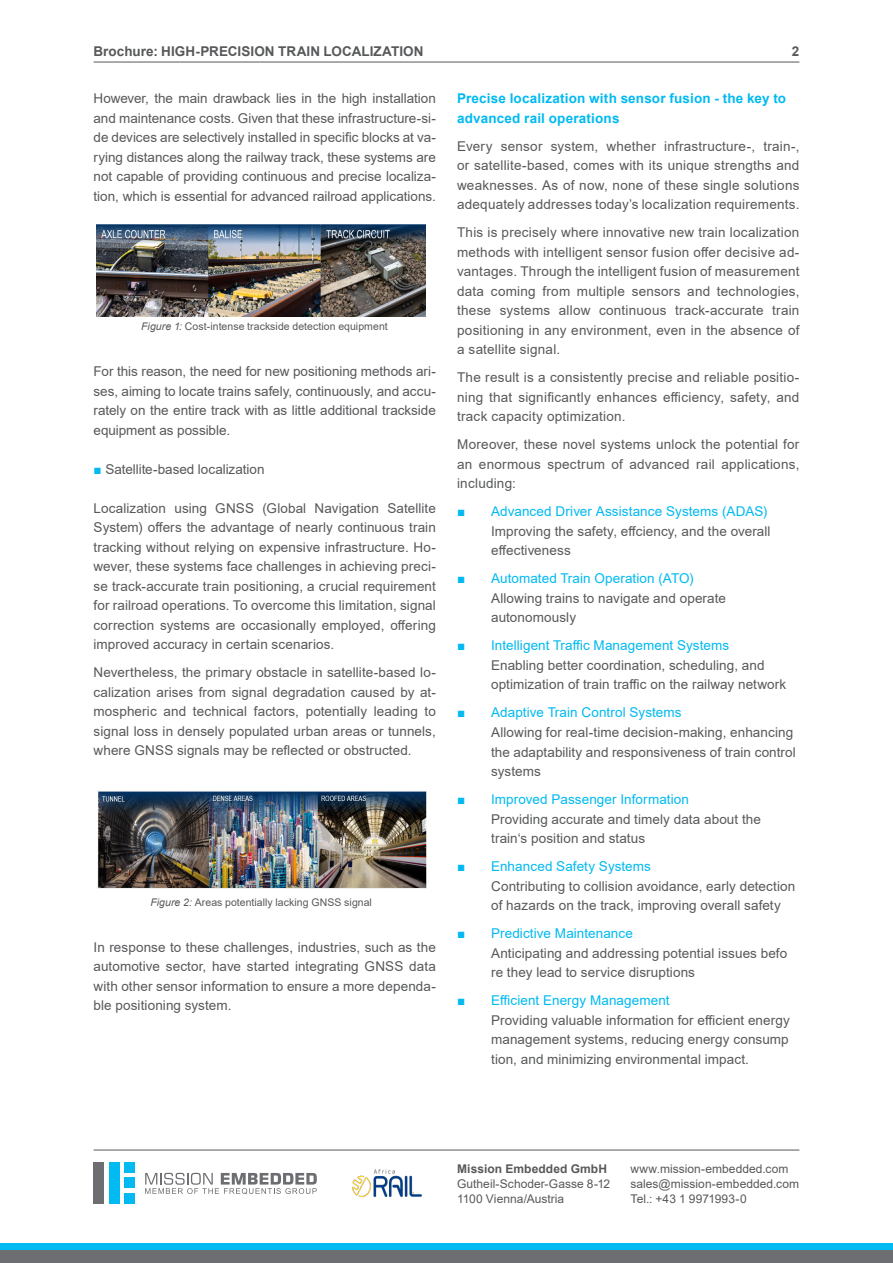
<style>
.page{position:relative;width:893px;height:1263px;background:#fff}
.page>*{position:absolute;margin:0;border:0;box-sizing:border-box;transform-origin:0 0}
.t1{font:13.5px/19.5px "Arial";letter-spacing:.005em;color:#57585a;text-align:justify}
.t2{font:13.5px "Arial";letter-spacing:.005em;color:#00baf1}
.t3{font:700 13.5px/19.5px "Arial";letter-spacing:.015em;color:#00baf1}
.t4{font:700 13.5px "Arial";letter-spacing:.005em;color:#57585a}
.t5{font:12px/15px "Arial";letter-spacing:.005em;color:#57585a}
.t6{font:700 12px "Arial";letter-spacing:.01em;color:#57585a}
.t7{font:10.5px "Arial";letter-spacing:.005em;color:#57585a}
.s1{font-style:italic}
.s2{color:#00baf1}
</style>
<div class="page">
<svg style="left:145px;top:1173px;width:172px;height:21px"></svg>
<div style="left:94px;top:1162px;width:10px;height:41px;background:#6d6e71"></div>
<div style="left:109px;top:1162px;width:10px;height:41px;background:#00baf1"></div>
<div style="left:124px;top:1162px;width:11px;height:10px;background:#00baf1"></div>
<div style="left:124px;top:1177px;width:11px;height:11px;background:#00baf1"></div>
<div style="left:124px;top:1193px;width:11px;height:10px;background:#00baf1"></div>
<hr style="left:94px;top:1150px;width:705px;height:1px;background:#57585a">
<img style="left:97px;top:225px;width:329px;height:92px">
<hr style="left:94px;top:62px;width:705px;height:1px;background:#57585a">
<div style="left:0;top:1250px;width:893px;height:13px;background:#6d6e71"></div>
<div style="left:0;top:1244px;width:893px;height:6px;background:#00baf1"></div>
<img style="left:97px;top:790px;width:329px;height:98px">
<img style="left:346px;top:1149px;width:82px;height:49px">
<p class="t4" style="left:94px;top:46px;width:331px">Brochure: HIGH-PRECISION TRAIN LOCALIZATION</p>
<p class="t4" style="left:792px;top:46px;width:9px">2</p>
<p class="t1" style="left:94px;top:89px;width:344px">However, the main drawback lies in the high installation and maintenance costs. Given that these infrastructure-si&shy;de devices are selectively installed in specific blocks at va&shy;rying distances along the railway track, these systems are not capable of providing continuous and precise localiza&shy;tion, which is essential for advanced railroad applications.</p>
<p class="t7" style="left:141px;top:323px;width:248px"><span class="s1">Figure 1:</span> Cost-intense trackside detection equipment</p>
<p class="t1" style="left:94px;top:363px;width:344px">For this reason, the need for new positioning methods ari&shy;ses, aiming to locate trains safely, continuously, and accu&shy;rately on the entire track with as little additional trackside equipment as possible.</p>
<p class="t1" style="left:94px;top:461px;width:173px"><span class="s2">■</span> Satellite-based localization</p>
<p class="t1" style="left:94px;top:498px;width:344px">Localization using GNSS (Global Navigation Satellite System) offers the advantage of nearly continuous train tracking without relying on expensive infrastructure. Ho&shy;wever, these systems face challenges in achieving preci&shy;se track-accurate train positioning, a crucial requirement for railroad operations. To overcome this limitation, signal correction systems are occasionally employed, offering improved accuracy in certain scenarios.</p>
<p class="t1" style="left:94px;top:663px;width:344px">Nevertheless, the primary obstacle in satellite-based lo&shy;calization arises from signal degradation caused by at&shy;mospheric and technical factors, potentially leading to signal loss in densely populated urban areas or tunnels, where GNSS signals may be reflected or obstructed.</p>
<p class="t7" style="left:150px;top:898px;width:223px"><span class="s1">Figure 2:</span> Areas potentially lacking GNSS signal</p>
<p class="t1" style="left:94px;top:938px;width:344px">In response to these challenges, industries, such as the automotive sector, have started integrating GNSS data with other sensor information to ensure a more dependa&shy;ble positioning system.</p>
<p class="t3" style="left:457px;top:90px;width:331px">Precise localization with sensor fusion - the key to advanced rail operations</p>
<p class="t1" style="left:457px;top:136px;width:344px">Every sensor system, whether infrastructure-, train-, or satellite-based, comes with its unique strengths and weaknesses. As of now, none of these single solutions adequately addresses today’s localization requirements.</p>
<p class="t1" style="left:457px;top:223px;width:344px">This is precisely where innovative new train localization methods with intelligent sensor fusion offer decisive ad&shy;vantages. Through the intelligent fusion of measurement data coming from multiple sensors and technologies, these systems allow continuous track-accurate train positioning in any environment, even in the absence of a satellite signal.</p>
<p class="t1" style="left:457px;top:369px;width:344px">The result is a consistently precise and reliable positio&shy;ning that significantly enhances efficiency, safety, and track capacity optimization.</p>
<p class="t1" style="left:457px;top:435px;width:344px">Moreover, these novel systems unlock the potential for an enormous spectrum of advanced rail applications, including:</p>
<p class="t2" style="left:457px;top:502px;width:312px">■ Advanced Driver Assistance Systems (ADAS)</p>
<p class="t1" style="left:491px;top:521px;width:281px">Improving the safety, effciency, and the overall effectiveness</p>
<p class="t2" style="left:457px;top:569px;width:238px">■ Automated Train Operation (ATO)</p>
<p class="t1" style="left:491px;top:588px;width:236px">Allowing trains to navigate and operate autonomously</p>
<p class="t2" style="left:457px;top:636px;width:273px">■ Intelligent Traffic Management Systems</p>
<p class="t1" style="left:491px;top:657px;width:297px">Enabling better coordination, scheduling, and optimization of train traffic on the railway network</p>
<p class="t2" style="left:457px;top:703px;width:226px">■ Adaptive Train Control Systems</p>
<p class="t1" style="left:491px;top:724px;width:306px;text-align:left">Allowing for real-time decision-making, enhancing the adaptability and responsiveness of train control systems</p>
<p class="t2" style="left:457px;top:790px;width:233px">■ Improved Passenger Information</p>
<p class="t1" style="left:491px;top:809px;width:271px">Providing accurate and timely data about the train‘s position and status</p>
<p class="t2" style="left:457px;top:857px;width:195px">■ Enhanced Safety Systems</p>
<p class="t1" style="left:491px;top:876px;width:306px">Contributing to collision avoidance, early detection of hazards on the track, improving overall safety</p>
<p class="t2" style="left:457px;top:924px;width:177px">■ Predictive Maintenance</p>
<p class="t1" style="left:491px;top:944px;width:298px">Anticipating and addressing potential issues befo re they lead to service disruptions</p>
<p class="t2" style="left:457px;top:991px;width:214px">■ Efficient Energy Management</p>
<p class="t1" style="left:491px;top:1010px;width:300px">Providing valuable information for efficient energy management systems, reducing energy consump tion, and minimizing environmental impact.</p>
<p class="t6" style="left:457px;top:1164px;width:151px">Mission Embedded GmbH</p>
<p class="t5" style="left:457px;top:1178px;width:155px">Gutheil-Schoder-Gasse 8-12<br>1100 Vienna/Austria</p>
<p class="t5" style="left:630px;top:1163px;width:170px">www.mission-embedded.com sales@mission-embedded.com<br>Tel.: +43 1 9971993-0</p>
</div>
